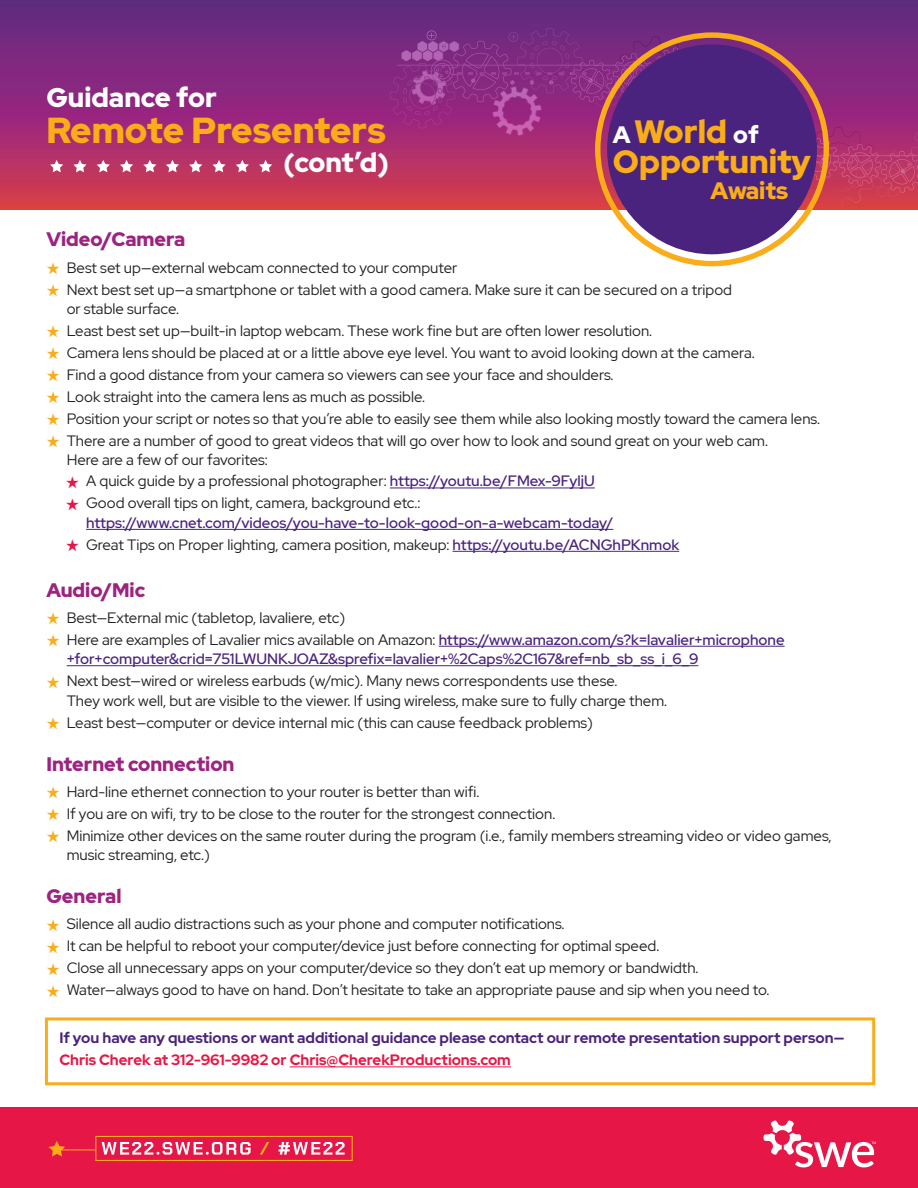
<style>
.page{position:relative;width:918px;height:1188px;background:#fff}
.page>*{position:absolute;margin:0;border:0;box-sizing:border-box;transform-origin:0 0}
.t1{font:900 36px "Red Hat Display";color:#faad19}
.t2{font:900 32.25px/29.8px "Red Hat Display";color:#faad19}
.t3{font:900 27px "Red Hat Display";color:#fff}
.t4{font:900 23.7px "Red Hat Display";color:#faad19}
.t5{font:900 19.5px "Red Hat Display";color:#9c2380}
.t6{font:15px/19.5px "Red Hat Display";color:#231f20}
.t7{font:500 15px/19.5px "Red Hat Display";color:#4a237e}
.t8{font:700 15px "Red Hat Display";color:#4a237e}
.t9{font:700 15px "Red Hat Display";color:#e61746}
.s1{font-size:23.7px;color:#fff}
.s2{color:#faad19}
.s3{color:#e61746}
.s4{font-weight:500;color:#4a237e}
.s5{font-weight:400;color:#231f20}
</style>
<div class="page">
<svg style="left:0;top:0;width:918px;height:210px;background:#942e71"></svg>
<hr style="left:439px;top:646px;width:346px;height:1px;background:#4a237e">
<hr style="left:67px;top:665px;width:631px;height:1px;background:#4a237e">
<hr style="left:390px;top:488px;width:205px;height:1px;background:#4a237e">
<hr style="left:86px;top:529px;width:527px;height:1px;background:#4a237e">
<hr style="left:453px;top:551px;width:226px;height:1px;background:#4a237e">
<div style="left:45px;top:1017px;width:830px;height:68px;border:3px solid #faad19"></div>
<hr style="left:290px;top:1067px;width:221px;height:1px;background:#e61746">
<svg style="left:50px;top:160px;width:13px;height:12px"></svg>
<svg style="left:73px;top:160px;width:14px;height:12px"></svg>
<svg style="left:97px;top:160px;width:13px;height:12px"></svg>
<svg style="left:120px;top:160px;width:13px;height:12px"></svg>
<svg style="left:143px;top:160px;width:13px;height:12px"></svg>
<svg style="left:166px;top:160px;width:13px;height:12px"></svg>
<svg style="left:189px;top:160px;width:13px;height:12px"></svg>
<svg style="left:212px;top:160px;width:14px;height:12px"></svg>
<svg style="left:236px;top:160px;width:13px;height:12px"></svg>
<svg style="left:259px;top:160px;width:13px;height:12px"></svg>
<svg style="left:390px;top:28px;width:336px;height:108px;background:#8e3082"></svg>
<img style="left:402px;top:30px;width:36px;height:31px">
<img style="left:536px;top:72px;width:39px;height:3px">
<img style="left:633px;top:46px;width:56px;height:33px">
<svg style="left:806px;top:119px;width:112px;height:78px;background:#b93767"></svg>
<img style="left:815px;top:137px;width:46px;height:33px">
<div style="left:607px;top:44px;width:210px;height:210px;background:#4a237e;border-radius:50%"></div>
<div style="left:595px;top:32px;width:234px;height:234px;border:5px solid #faad19;border-radius:50%"></div>
<div style="left:0;top:1107px;width:918px;height:81px;background:#e61746"></div>
<div style="left:95px;top:1136px;width:258px;height:25px;background:#e61746;border:1px solid #faad19"></div>
<hr style="left:61px;top:1150px;width:34px;height:1px;background:#faad19">
<svg style="left:49px;top:1141px;width:16px;height:16px"></svg>
<svg style="left:102px;top:1142px;width:149px;height:13px"></svg>
<svg style="left:260px;top:1142px;width:9px;height:13px"></svg>
<svg style="left:278px;top:1142px;width:67px;height:13px"></svg>
<svg style="left:764px;top:1120px;width:112px;height:47px"></svg>
<h3 class="t3" style="left:46px;top:80px;width:172px">Guidance for</h3>
<h1 class="t1" style="left:46px;top:107px;width:341px">Remote Presenters</h1>
<h3 class="t3" style="left:283px;top:145px;width:107px">(cont’d)</h3>
<h2 class="t2" style="left:613px;top:117px;width:200px"><span class="s1">A</span>World <span class="s1">of<br></span>Opportunity</h2>
<h3 class="t4" style="left:710px;top:175px;width:79px">Awaits</h3>
<h3 class="t5" style="left:46px;top:227px;width:141px">Video/Camera</h3>
<p class="t6" style="left:46px;top:257px;width:412px"><span class="s2">★</span> Best set up—external webcam connected to your computer</p>
<p class="t6" style="left:67px;top:279px;width:667px;text-indent:-20px"><span class="s2">★</span> Next best set up—a smartphone or tablet with a good camera. Make sure it can be secured on a tripod or stable surface.</p>
<p class="t6" style="left:46px;top:321px;width:607px"><span class="s2">★</span> Least best set up—built-in laptop webcam. These work fine but are often lower resolution.</p>
<p class="t6" style="left:46px;top:343px;width:710px"><span class="s2">★</span> Camera lens should be placed at or a little above eye level. You want to avoid looking down at the camera.</p>
<p class="t6" style="left:46px;top:365px;width:569px"><span class="s2">★</span> Find a good distance from your camera so viewers can see your face and shoulders.</p>
<p class="t6" style="left:46px;top:386px;width:380px"><span class="s2">★</span> Look straight into the camera lens as much as possible.</p>
<p class="t6" style="left:46px;top:408px;width:775px"><span class="s2">★</span> Position your script or notes so that you’re able to easily see them while also looking mostly toward the camera lens.</p>
<p class="t6" style="left:67px;top:430px;width:703px;text-indent:-20px"><span class="s2">★</span> There are a number of good to great videos that will go over how to look and sound great on your web cam.<br>Here are a few of our favorites:</p>
<p class="t6" style="left:66px;top:471px;width:530px"><span class="s3">★</span> A quick guide by a professional photographer: <span class="s4">https://youtu.be/FMex-9FyljU</span></p>
<p class="t7" style="left:86px;top:493px;width:529px;text-indent:-20px"><span class="s3">★</span> <span class="s5">Good overall tips on light, camera, background etc.: </span>https://www.cnet.com/videos/you-have-to-look-good-on-a-webcam-today/</p>
<p class="t6" style="left:66px;top:535px;width:615px"><span class="s3">★</span> Great Tips on Proper lighting, camera position, makeup: <span class="s4">https://youtu.be/ACNGhPKnmok</span></p>
<h3 class="t5" style="left:46px;top:577px;width:100px">Audio/Mic</h3>
<p class="t6" style="left:46px;top:607px;width:300px"><span class="s2">★</span> Best—External mic (tabletop, lavaliere, etc)</p>
<p class="t7" style="left:67px;top:629px;width:719px;text-indent:-20px"><span class="s2">★</span> <span class="s5">Here are examples of Lavalier mics available on Amazon:</span> https://www.amazon.com/s?k=lavalier+microphone +for+computer&amp;crid=751LWUNKJOAZ&amp;sprefix=lavalier+%2Caps%2C167&amp;ref=nb_sb_ss_i_6_9</p>
<p class="t6" style="left:67px;top:671px;width:602px;text-indent:-20px"><span class="s2">★</span> Next best—wired or wireless earbuds (w/mic). Many news correspondents use these.<br>They work well, but are visible to the viewer. If using wireless, make sure to fully charge them.</p>
<p class="t6" style="left:46px;top:712px;width:548px"><span class="s2">★</span> Least best—computer or device internal mic (this can cause feedback problems)</p>
<h3 class="t5" style="left:46px;top:751px;width:190px">Internet connection</h3>
<p class="t6" style="left:46px;top:781px;width:434px"><span class="s2">★</span> Hard-line ethernet connection to your router is better than wifi.</p>
<p class="t6" style="left:46px;top:803px;width:510px"><span class="s2">★</span> If you are on wifi, try to be close to the router for the strongest connection.</p>
<p class="t6" style="left:67px;top:825px;width:766px;text-indent:-20px"><span class="s2">★</span> Minimize other devices on the same router during the program (i.e., family members streaming video or video games, music streaming, etc.)</p>
<h3 class="t5" style="left:46px;top:883px;width:77px">General</h3>
<p class="t6" style="left:46px;top:914px;width:520px"><span class="s2">★</span> Silence all audio distractions such as your phone and computer notifications.</p>
<p class="t6" style="left:46px;top:936px;width:614px"><span class="s2">★</span> It can be helpful to reboot your computer/device just before connecting for optimal speed.</p>
<p class="t6" style="left:46px;top:958px;width:654px"><span class="s2">★</span> Close all unnecessary apps on your computer/device so they don’t eat up memory or bandwidth.</p>
<p class="t6" style="left:46px;top:980px;width:725px"><span class="s2">★</span> Water—always good to have on hand. Don’t hesitate to take an appropriate pause and sip when you need to.</p>
<p class="t8" style="left:59px;top:1028px;width:786px">If you have any questions or want additional guidance please contact our remote presentation support person—</p>
<p class="t9" style="left:59px;top:1050px;width:453px">Chris Cherek at 312-961-9982 or Chris@CherekProductions.com</p>
</div>
